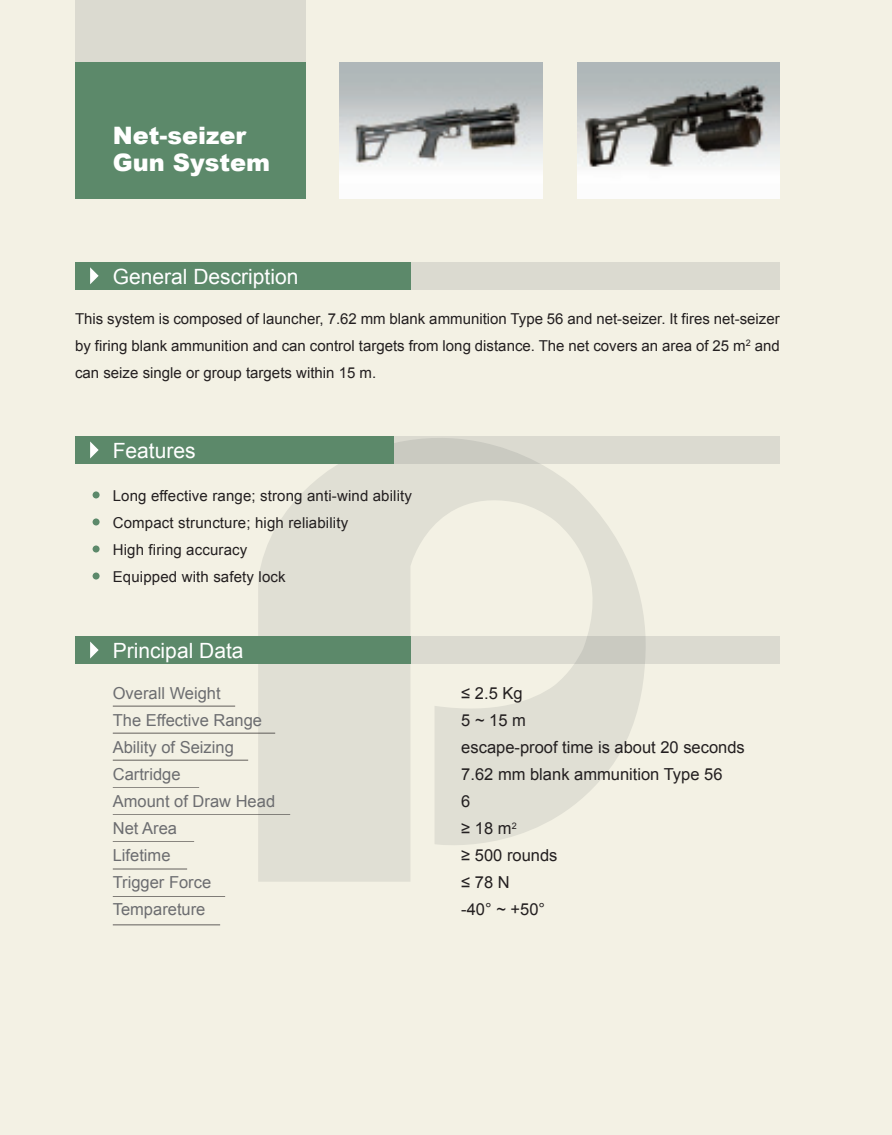
<style>
.page{position:relative;width:892px;height:1135px;background:#fff}
.page>*{position:absolute;margin:0;border:0;box-sizing:border-box;transform-origin:0 0}
.t1{font:900 24px/27px "Arial";color:#fff}
.t2{font:21px "Arial";color:#fff}
.t3{font:16.5px/27px "Arial";color:#6c6d70}
.t4{font:16.5px/27px "Arial";color:#231f20}
.t5{font:15px/27px "Arial";letter-spacing:.01em;color:#231f20;text-align:justify}
</style>
<div class="page">
<div style="left:0;top:0;width:891px;height:1134px;background:#f3f1e4"></div>
<svg style="left:258px;top:463px;width:387px;height:418px;fill:#e0dfd4"></svg>
<div style="left:75px;top:0;width:230px;height:104px;background:#dbdad0"></div>
<div style="left:75px;top:62px;width:230px;height:136px;background:#5c896a"></div>
<div style="left:276px;top:262px;width:503px;height:27px;background:#dbdad0"></div>
<div style="left:75px;top:262px;width:335px;height:27px;background:#5c896a"></div>
<svg style="left:90px;top:267px;width:9px;height:17px"></svg>
<svg style="left:410px;top:636px;width:369px;height:27px;fill:#dbdad0"></svg>
<div style="left:75px;top:636px;width:335px;height:27px;background:#5c896a"></div>
<svg style="left:90px;top:641px;width:9px;height:17px"></svg>
<hr style="left:113px;top:705px;width:122px;height:1px;background:#231f20">
<hr style="left:113px;top:732px;width:162px;height:1px;background:#231f20">
<hr style="left:113px;top:759px;width:135px;height:1px;background:#231f20">
<hr style="left:113px;top:786px;width:86px;height:1px;background:#231f20">
<hr style="left:113px;top:813px;width:177px;height:1px;background:#231f20">
<hr style="left:113px;top:840px;width:81px;height:1px;background:#231f20">
<hr style="left:113px;top:868px;width:74px;height:1px;background:#231f20">
<hr style="left:113px;top:895px;width:112px;height:1px;background:#231f20">
<hr style="left:113px;top:924px;width:107px;height:1px;background:#231f20">
<img style="left:577px;top:62px;width:202px;height:136px">
<svg style="left:394px;top:436px;width:385px;height:27px;fill:#dbdad0"></svg>
<div style="left:75px;top:436px;width:319px;height:27px;background:#5c896a"></div>
<svg style="left:90px;top:441px;width:9px;height:17px"></svg>
<div style="left:93px;top:491px;width:7px;height:7px;background:#5c896a;border-radius:50%"></div>
<div style="left:93px;top:518px;width:7px;height:7px;background:#5c896a;border-radius:50%"></div>
<div style="left:93px;top:545px;width:7px;height:7px;background:#5c896a;border-radius:50%"></div>
<div style="left:93px;top:572px;width:7px;height:7px;background:#5c896a;border-radius:50%"></div>
<img style="left:340px;top:62px;width:202px;height:136px">
<p class="t1" style="left:113px;top:121px;width:159px">Net-seizer<br>Gun System</p>
<p class="t2" style="left:113px;top:262px;width:187px">General Description</p>
<p class="t5" style="left:75px;top:305px;width:706px">This system is composed of launcher, 7.62 mm blank ammunition Type 56 and net-seizer. It fires net-seizer by firing blank ammunition and can control targets from long distance. The net covers an area of 25 m<sup>2</sup> and can seize single or group targets within 15 m.</p>
<p class="t2" style="left:113px;top:436px;width:84px">Features</p>
<p class="t5" style="left:113px;top:482px;width:301px;text-align:left">Long effective range; strong anti-wind ability Compact struncture; high reliability<br>High firing accuracy<br>Equipped with safety lock</p>
<p class="t2" style="left:113px;top:636px;width:132px">Principal Data</p>
<p class="t3" style="left:113px;top:679px;width:164px">Overall Weight<br>The Effective Range<br>Ability of Seizing<br>Cartridge<br>Amount of Draw Head<br>Net Area<br>Lifetime<br>Trigger Force<br>Tempareture</p>
<p class="t4" style="left:461px;top:679px;width:285px">≤ 2.5 Kg<br>5 ~ 15 m<br>escape-proof time is about 20 seconds<br>7.62 mm blank ammunition Type 56<br>6<br>≥ 18 m<sup>2<br></sup>≥ 500 rounds<br>≤ 78 N<br>-40° ~ +50°</p>
</div>
